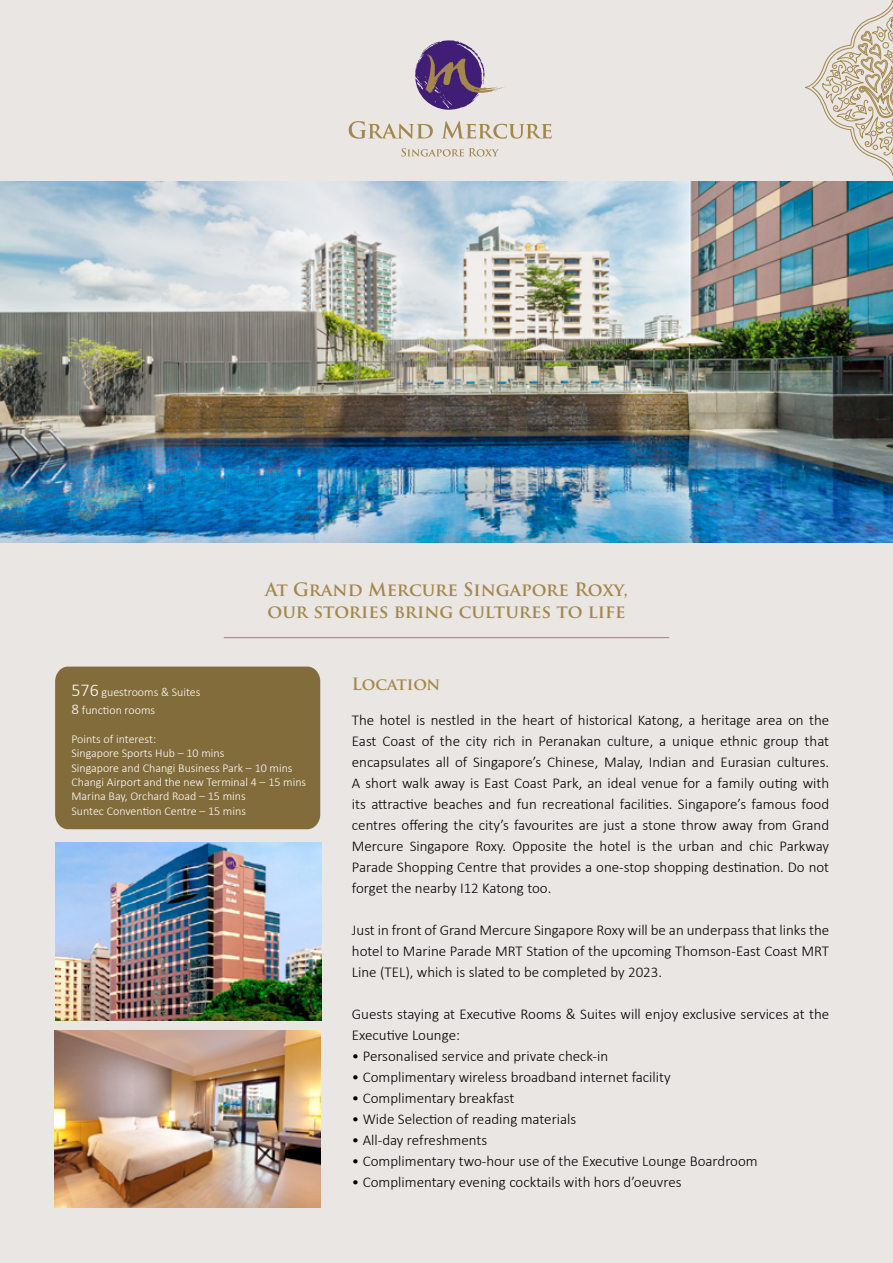
<style>
.page{position:relative;width:893px;height:1263px;background:#eae6e3}
.page>*{position:absolute;margin:0;border:0;box-sizing:border-box;transform-origin:0 0}
.t1{font:700 18px/21.6px "Trajan Pro";color:#a3874d}
.t2{font:700 16.5px "Trajan Pro";letter-spacing:-.005em;color:#a3874d}
.t3{font:300 15px/21px "Calibri";color:#000;text-align:justify}
.t4{font:300 12px/14.4px "Calibri";color:#fff}
.s1{font-size:18px}
.s2{font-size:15px}
</style>
<div class="page">
<svg style="left:441px;top:121px;width:111px;height:18px"></svg>
<svg style="left:349px;top:121px;width:84px;height:18px"></svg>
<svg style="left:415px;top:40px;width:90px;height:70px"></svg>
<svg style="left:401px;top:148px;width:98px;height:9px"></svg>
<img style="left:0;top:182px;width:893px;height:361px">
<svg style="left:805px;top:0;width:88px;height:176px"></svg>
<hr style="left:224px;top:637px;width:445px;height:1px;background:#a3874d">
<div style="left:55px;top:666px;width:265px;height:163px;background:#826c3b"></div>
<img style="left:55px;top:842px;width:266px;height:178px">
<img style="left:54px;top:1030px;width:266px;height:178px">
<p class="t1" style="left:265px;top:579px;width:364px">At Grand Mercure Singapore Roxy, our stories bring cultures to life</p>
<p class="t4" style="left:71px;top:682px;width:131px;line-height:18px"><span class="s1">576</span> guestrooms &amp; Suites<br><span class="s2">8</span> function rooms</p>
<p class="t4" style="left:71px;top:731px;width:236px">Points of interest:<br>Singapore Sports Hub – 10 mins<br>Singapore and Changi Business Park – 10 mins Changi Airport and the new Terminal 4 – 15 mins Marina Bay, Orchard Road – 15 mins<br>Suntec Convention Centre – 15 mins</p>
<p class="t2" style="left:352px;top:673px;width:90px">Location</p>
<p class="t3" style="left:352px;top:709px;width:479px">The hotel is nestled in the heart of historical Katong, a heritage area on the East Coast of the city rich in Peranakan culture, a unique ethnic group that encapsulates all of Singapore’s Chinese, Malay, Indian and Eurasian cultures.<br>A short walk away is East Coast Park, an ideal venue for a family outing with its attractive beaches and fun recreational facilities. Singapore’s famous food centres offering the city’s favourites are just a stone throw away from Grand Mercure Singapore Roxy. Opposite the hotel is the urban and chic Parkway Parade Shopping Centre that provides a one-stop shopping destination. Do not forget the nearby I12 Katong too.</p>
<p class="t3" style="left:352px;top:919px;width:479px">Just in front of Grand Mercure Singapore Roxy will be an underpass that links the hotel to Marine Parade MRT Station of the upcoming Thomson-East Coast MRT Line (TEL), which is slated to be completed by 2023.</p>
<p class="t3" style="left:352px;top:1003px;width:479px">Guests staying at Executive Rooms &amp; Suites will enjoy exclusive services at the<br>Executive Lounge:</p>
<p class="t3" style="left:352px;top:1045px;width:258px">• Personalised service and private check-in</p>
<p class="t3" style="left:352px;top:1066px;width:320px">• Complimentary wireless broadband internet facility</p>
<p class="t3" style="left:352px;top:1087px;width:164px">• Complimentary breakfast</p>
<p class="t3" style="left:352px;top:1108px;width:226px">• Wide Selection of reading materials</p>
<p class="t3" style="left:352px;top:1129px;width:137px">• All-day refreshments</p>
<p class="t3" style="left:352px;top:1150px;width:407px">• Complimentary two-hour use of the Executive Lounge Boardroom</p>
<p class="t3" style="left:352px;top:1171px;width:331px">• Complimentary evening cocktails with hors d’oeuvres</p>
</div>
